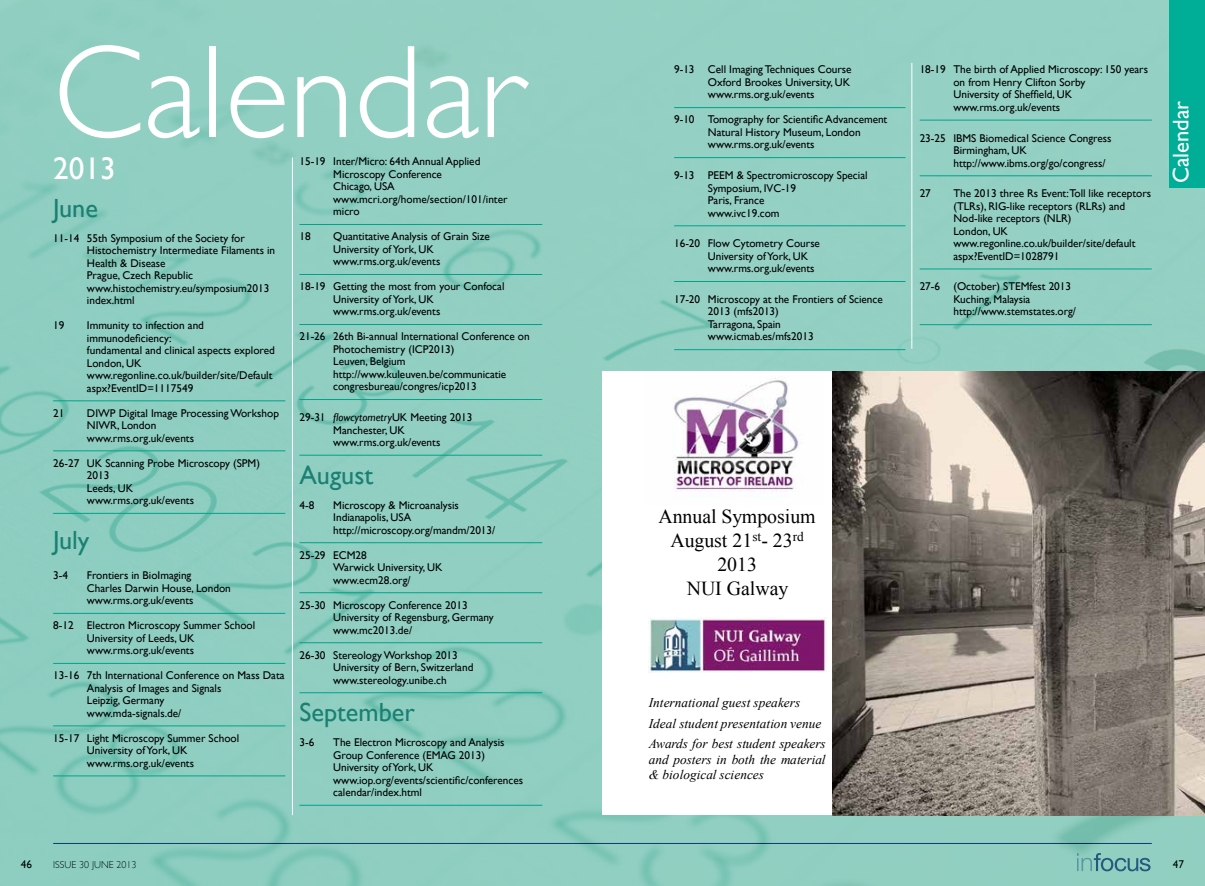
<style>
.page{position:relative;width:1205px;height:886px;background:#91cfc2}
.page>*{position:absolute;margin:0;border:0;box-sizing:border-box;transform-origin:0 0}
.t1{font:300 133.25px "Gill Sans";color:#fff}
.t2{font:31.25px "Gill Sans";color:#fff}
.t3{font:26.25px "Gill Sans";color:#1a8172}
.t4{font:22.5px "Gill Sans";color:#fff}
.t5{font:19.88px "Times New Roman";color:#000}
.t6{font:19.75px "Times New Roman";color:#000}
.t7{font:italic 13.25px/20.2px "Times New Roman";letter-spacing:.005em;color:#000}
.t8{font:11.25px/12.5px "Gill Sans";color:#000}
.t9{font:300 10px "Gill Sans";color:#000}
.s1{font-style:italic}
</style>
<div class="page">
<div style="left:1169px;top:0;width:36px;height:188px;background:#00ad97"></div>
<hr style="left:53px;top:400px;width:232px;height:1px;background:#00a389">
<hr style="left:53px;top:450px;width:232px;height:1px;background:#00a389">
<hr style="left:53px;top:513px;width:232px;height:1px;background:#00a389">
<hr style="left:53px;top:613px;width:232px;height:1px;background:#00a389">
<hr style="left:53px;top:663px;width:232px;height:1px;background:#00a389">
<hr style="left:53px;top:725px;width:232px;height:1px;background:#00a389">
<hr style="left:53px;top:775px;width:232px;height:1px;background:#00a389">
<hr style="left:299px;top:224px;width:243px;height:1px;background:#00a389">
<hr style="left:299px;top:274px;width:243px;height:1px;background:#00a389">
<hr style="left:299px;top:324px;width:243px;height:1px;background:#00a389">
<hr style="left:299px;top:399px;width:243px;height:1px;background:#00a389">
<hr style="left:299px;top:455px;width:243px;height:1px;background:#00a389">
<hr style="left:299px;top:542px;width:243px;height:1px;background:#00a389">
<hr style="left:299px;top:592px;width:243px;height:1px;background:#00a389">
<hr style="left:299px;top:642px;width:243px;height:1px;background:#00a389">
<hr style="left:299px;top:692px;width:243px;height:1px;background:#00a389">
<hr style="left:299px;top:805px;width:243px;height:1px;background:#00a389">
<hr style="left:674px;top:107px;width:231px;height:1px;background:#00a389">
<hr style="left:674px;top:157px;width:231px;height:1px;background:#00a389">
<hr style="left:674px;top:225px;width:231px;height:1px;background:#00a389">
<hr style="left:674px;top:281px;width:231px;height:1px;background:#00a389">
<hr style="left:674px;top:349px;width:231px;height:1px;background:#00a389">
<hr style="left:919px;top:120px;width:233px;height:1px;background:#00a389">
<hr style="left:919px;top:175px;width:233px;height:1px;background:#00a389">
<hr style="left:919px;top:269px;width:233px;height:1px;background:#00a389">
<hr style="left:919px;top:324px;width:233px;height:1px;background:#00a389">
<hr style="left:292px;top:157px;width:1px;height:658px;background:#fff">
<hr style="left:911px;top:63px;width:1px;height:286px;background:#fff">
<div style="left:602px;top:371px;width:603px;height:444px;background:#fff"></div>
<img style="left:832px;top:371px;width:373px;height:444px">
<img style="left:673px;top:378px;width:126px;height:114px">
<img style="left:648px;top:617px;width:178px;height:55px">
<h1 class="t1" style="left:53px;top:16px;width:472px">Calendar</h1>
<h2 class="t2" style="left:53px;top:150px;width:64px">2013</h2>
<p class="t8" style="left:333px;top:155px;width:176px;text-indent:-34px">15-19 Inter/Micro: 64th Annual Applied<br>Microscopy Conference<br>Chicago, USA www.mcri.org/home/section/101/inter micro</p>
<p class="t8" style="left:299px;top:230px;width:13px">18</p>
<p class="t8" style="left:333px;top:230px;width:158px">Quantitative Analysis of Grain Size<br>University of York, UK www.rms.org.uk/events</p>
<p class="t8" style="left:333px;top:280px;width:173px;text-indent:-34px">18-19 G etting the most from your Confocal<br>University of York, UK www.rms.org.uk/events</p>
<p class="t8" style="left:333px;top:330px;width:198px;text-indent:-34px">21-26 26th Bi-annual International Conference on Photochemistry (ICP2013)<br>Leuven, Belgium http://www.kuleuven.be/communicatie congresbureau/congres/icp2013</p>
<p class="t8" style="left:333px;top:411px;width:141px;text-indent:-34px">29-31 <span class="s1">flowcytometry</span>UK Meeting 2013<br>Manchester, UK www.rms.org.uk/events</p>
<h3 class="t3" style="left:299px;top:459px;width:75px">August</h3>
<p class="t8" style="left:299px;top:498px;width:16px">4-8</p>
<p class="t8" style="left:333px;top:498px;width:164px">Microscopy &amp; Microanalysis<br>Indianapolis, USA http://microscopy.org/mandm/2013/</p>
<p class="t8" style="left:333px;top:548px;width:111px;text-indent:-34px">25-29 ECM28<br>Warwick University, UK www.ecm28.org/</p>
<p class="t8" style="left:333px;top:598px;width:162px;text-indent:-34px">25-30 Microscopy Conference 2013<br>University of Regensburg, Germany www.mc2013.de/</p>
<p class="t8" style="left:333px;top:648px;width:142px;text-indent:-34px">26-30 Stereology Workshop 2013<br>University of Bern, Switzerland www.stereology.unibe.ch</p>
<h3 class="t3" style="left:299px;top:697px;width:117px">September</h3>
<p class="t8" style="left:299px;top:736px;width:16px">3-6</p>
<p class="t8" style="left:333px;top:736px;width:173px">The Electron Microscopy and Analysis</p>
<p class="t8" style="left:299px;top:748px;width:22px">G</p>
<h3 class="t3" style="left:53px;top:192px;width:46px">June</h3>
<p class="t8" style="left:87px;top:231px;width:190px;text-indent:-34px">11-14 55th Symposium of the Society for<br>Histochemistry Intermediate Filaments in<br>Health &amp; Disease<br>Prague, Czech Republic www.histochemistry.eu/symposium2013 index.html</p>
<p class="t8" style="left:53px;top:319px;width:13px">19</p>
<p class="t8" style="left:87px;top:319px;width:189px">Immunity to infection and immunodeficiency:<br>fundamental and clinical aspects explored<br>London, UK www.regonline.co.uk/builder/site/Default aspx?EventID=1117549</p>
<p class="t8" style="left:53px;top:406px;width:13px">21</p>
<p class="t8" style="left:87px;top:406px;width:194px">DIWP Digital Image Processing Workshop<br>NIWR, London<br>www.rms.org.uk/events</p>
<p class="t8" style="left:87px;top:456px;width:175px;text-indent:-34px">26-27 UK Scanning Probe Microscopy (SPM)<br>2013<br>Leeds, UK<br>www.rms.org.uk/events</p>
<h3 class="t3" style="left:53px;top:525px;width:38px">July</h3>
<p class="t8" style="left:53px;top:569px;width:16px">3-4</p>
<p class="t8" style="left:87px;top:569px;width:145px">Frontiers in BioImaging<br>Charles Darwin House, London www.rms.org.uk/events</p>
<p class="t8" style="left:87px;top:619px;width:170px;text-indent:-34px">8-12 Electron Microscopy Summer School<br>University of Leeds, UK www.rms.org.uk/events</p>
<p class="t8" style="left:87px;top:669px;width:199px;text-indent:-34px">13-16 7th International Conference on Mass Data<br>Analysis of Images and Signals<br>Leipzig, Germany<br>www.mda-signals.de/</p>
<p class="t8" style="left:87px;top:731px;width:154px;text-indent:-34px">15-17 Light Microscopy Summer School<br>University of York, UK www.rms.org.uk/events</p>
<p class="t8" style="left:333px;top:748px;width:191px;text-indent:8px">roup Conference (EMAG 2013)<br>University of York, UK www.iop.org/events/scientific/conferences calendar/index.html</p>
<p class="t8" style="left:708px;top:63px;width:145px;text-indent:-34px">9-13 Cell Imaging Techniques Course<br>Oxford Brookes University, UK www.rms.org.uk/events</p>
<p class="t8" style="left:708px;top:113px;width:181px;text-indent:-34px">9-10 Tomography for Scientific Advancement<br>Natural History Museum, London www.rms.org.uk/events</p>
<p class="t8" style="left:708px;top:169px;width:161px;text-indent:-34px">9-13 PEEM &amp; Spectromicroscopy Special<br>Symposium, IVC-19<br>Paris, France<br>www.ivc19.com</p>
<p class="t8" style="left:708px;top:237px;width:114px;text-indent:-34px">16-20 Flow Cytometry Course<br>University of York, UK www.rms.org.uk/events</p>
<p class="t8" style="left:708px;top:293px;width:176px;text-indent:-34px">17-20 Microscopy at the Frontiers of Science<br>2013 (mfs2013)<br>Tarragona, Spain www.icmab.es/mfs2013</p>
<p class="t8" style="left:953px;top:63px;width:196px;text-indent:-34px">18-19 The birth of Applied Microscopy: 150 years on from Henry Clifton Sorby<br>University of Sheffield, UK www.rms.org.uk/events</p>
<p class="t8" style="left:953px;top:131px;width:159px;text-indent:-34px">23-25 IBMS Biomedical Science Congress<br>Birmingham, UK http://www.ibms.org/go/congress/</p>
<p class="t8" style="left:919px;top:187px;width:13px">27</p>
<p class="t8" style="left:953px;top:187px;width:199px">The 2013 three Rs Event:Toll like receptors (TLRs), RIG-like receptors (RLRs) and<br>Nod-like receptors (NLR)<br>London, UK www.regonline.co.uk/builder/site/default aspx?EventID=1028791</p>
<p class="t8" style="left:953px;top:280px;width:124px;text-indent:-34px">27-6 (October) STEMfest 2013<br>Kuching, Malaysia http://www.stemstates.org/</p>
<h3 class="t4" style="left:1168px;top:183px;width:84px;rotate:-90deg">Calendar</h3>
<h3 class="t6" style="left:658px;top:503px;width:159px">Annual Symposium</h3>
<h3 class="t5" style="left:670px;top:527px;width:135px">August 21<sup>st</sup>- 23<sup>rd</sup></h3>
<h3 class="t6" style="left:717px;top:551px;width:41px">2013</h3>
<h3 class="t5" style="left:687px;top:575px;width:103px">NUI Galway</h3>
<p class="t7" style="left:649px;top:692px;width:178px">International guest speakers<br>Ideal student presentation venue<br>Awards for best student speakers</p>
<p class="t7" style="left:649px;top:751px;width:178px;line-height:15.9px">and posters in both the material &amp; biological sciences</p>
<p class="t8" style="left:21px;top:858px;width:13px">46</p>
<p class="t9" style="left:53px;top:859px;width:85px">Issue 30 JUNE 2013</p>
<p class="t8" style="left:1173px;top:858px;width:13px">47</p>
</div>
